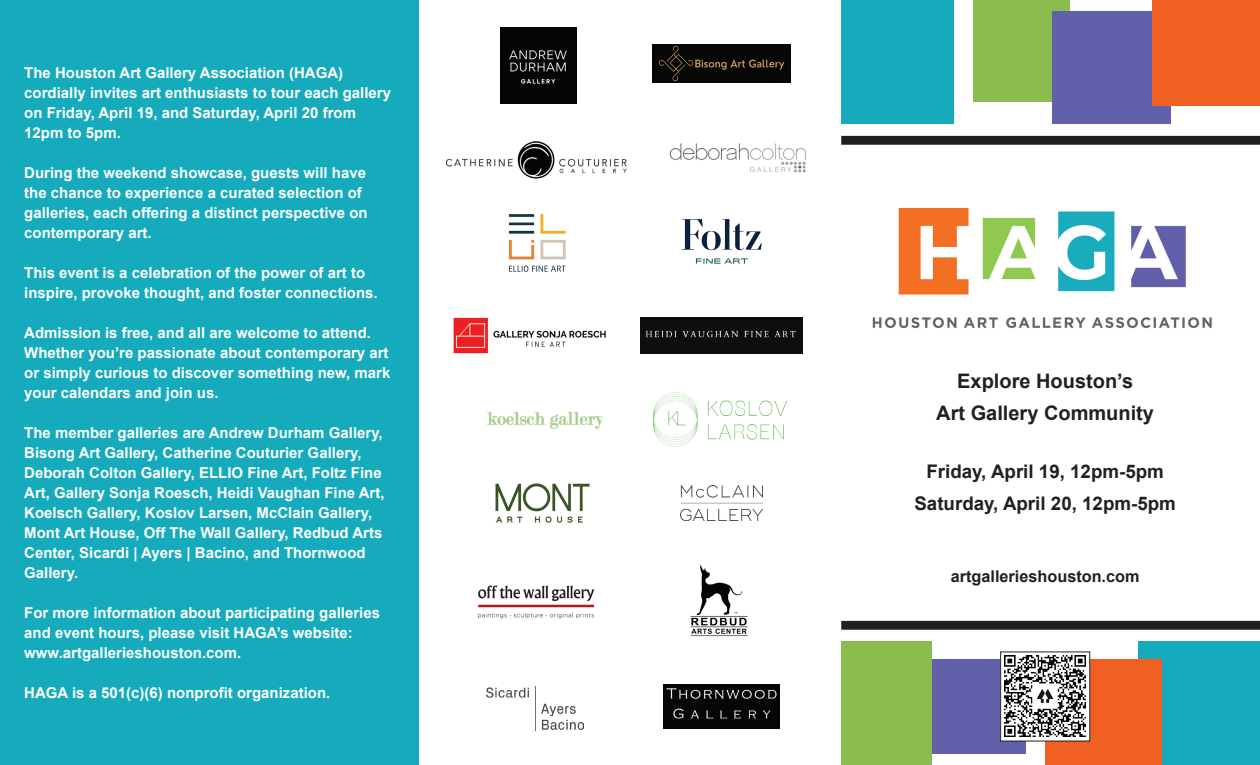
<style>
.page{position:relative;width:1260px;height:765px;background:#fff}
.page>*{position:absolute;margin:0;border:0;box-sizing:border-box;transform-origin:0 0}
.t1{font:700 20px/31.2px "Arial";color:#231f20;text-align:center}
.t2{font:700 18.75px/31.2px "Arial";color:#231f20;text-align:center}
.t3{font:700 16.25px "Arial";color:#231f20}
.t4{font:700 15px/20px "Arial";color:#fff}
</style>
<div class="page">
<div style="left:0;top:0;width:418px;height:765px;background:#16abbc"></div>
<img style="left:500px;top:27px;width:77px;height:77px">
<img style="left:652px;top:45px;width:139px;height:38px">
<img style="left:447px;top:141px;width:180px;height:38px">
<img style="left:669px;top:143px;width:137px;height:30px">
<img style="left:508px;top:214px;width:58px;height:58px">
<img style="left:682px;top:219px;width:80px;height:45px">
<img style="left:653px;top:393px;width:133px;height:53px">
<img style="left:453px;top:317px;width:153px;height:37px">
<img style="left:681px;top:486px;width:82px;height:34px">
<img style="left:478px;top:585px;width:117px;height:34px">
<img style="left:690px;top:565px;width:58px;height:72px">
<img style="left:487px;top:687px;width:97px;height:43px">
<img style="left:663px;top:685px;width:117px;height:44px">
<div style="left:841px;top:0;width:113px;height:124px;background:#16abbc"></div>
<div style="left:973px;top:0;width:97px;height:101px;background:#8abc4d"></div>
<div style="left:1053px;top:11px;width:118px;height:113px;background:#6160aa"></div>
<div style="left:1153px;top:0;width:107px;height:106px;background:#f06023"></div>
<div style="left:925px;top:659px;width:101px;height:95px;background:#6160aa"></div>
<div style="left:1139px;top:641px;width:121px;height:124px;background:#16abbc"></div>
<div style="left:1045px;top:659px;width:117px;height:106px;background:#f06023"></div>
<div style="left:841px;top:641px;width:90px;height:124px;background:#8abc4d"></div>
<div style="left:1001px;top:652px;width:89px;height:89px;background:#fff"></div>
<div style="left:1000px;top:651px;width:90px;height:90px;border:1px solid #231f20"></div>
<img style="left:1005px;top:656px;width:81px;height:81px">
<img style="left:487px;top:411px;width:115px;height:18px">
<div style="left:841px;top:136px;width:419px;height:9px;background:#231f20"></div>
<div style="left:841px;top:621px;width:419px;height:9px;background:#231f20"></div>
<img style="left:872px;top:209px;width:340px;height:119px">
<img style="left:495px;top:483px;width:95px;height:40px">
<img style="left:641px;top:318px;width:162px;height:35px">
<p class="t4" style="left:24px;top:63px;width:368px">The Houston Art Gallery Association (HAGA) cordially invites art enthusiasts to tour each gallery on Friday, April 19, and Saturday, April 20 from 12pm to 5pm.</p>
<p class="t4" style="left:24px;top:163px;width:345px">During the weekend showcase, guests will have the chance to experience a curated selection of galleries, each offering a distinct perspective on contemporary art.</p>
<p class="t4" style="left:24px;top:263px;width:355px">This event is a celebration of the power of art to inspire, provoke thought, and foster connections.</p>
<p class="t4" style="left:24px;top:323px;width:368px">Admission is free, and all are welcome to attend.<br>Whether you’re passionate about contemporary art or simply curious to discover something new, mark your calendars and join us.</p>
<p class="t4" style="left:24px;top:423px;width:362px">The member galleries are Andrew Durham Gallery, Bisong Art Gallery, Catherine Couturier Gallery, Deborah Colton Gallery, ELLIO Fine Art, Foltz Fine Art, Gallery Sonja Roesch, Heidi Vaughan Fine Art, Koelsch Gallery, Koslov Larsen, McClain Gallery, Mont Art House, Off The Wall Gallery, Redbud Arts Center, Sicardi | Ayers | Bacino, and Thornwood Gallery.</p>
<p class="t4" style="left:24px;top:603px;width:357px">For more information about participating galleries and event hours, please visit HAGA’s website: www.artgallerieshouston.com.</p>
<p class="t4" style="left:24px;top:683px;width:308px">HAGA is a 501(c)(6) nonprofit organization.</p>
<h1 class="t1" style="left:936px;top:366px;width:219px">Explore Houston’s<br>Art Gallery Community</h1>
<p class="t2" style="left:914px;top:457px;width:263px">Friday, April 19, 12pm-5pm<br>Saturday, April 20, 12pm-5pm</p>
<p class="t3" style="left:951px;top:565px;width:190px">artgallerieshouston.com</p>
</div>
